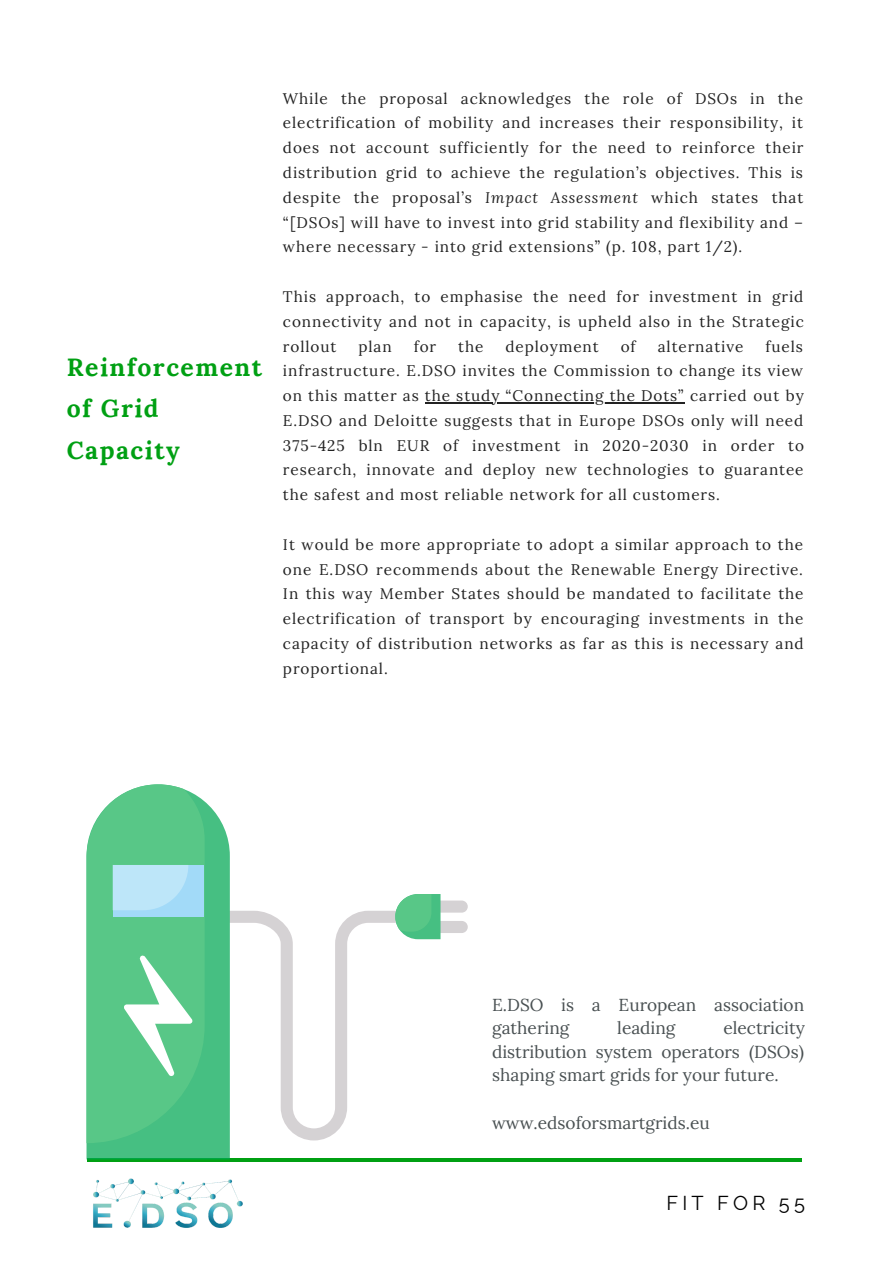
<style>
.page{position:relative;width:894px;height:1264px;background:#fff}
.page>*{position:absolute;margin:0;border:0;box-sizing:border-box;transform-origin:0 0}
.t1{font:700 24.75px/41.7px "Lora";letter-spacing:.06em;color:#00a013}
.t2{font:19.95px "Raleway";letter-spacing:.21em;color:#000}
.t3{font:17.25px/23.7px "Lora";color:#495052}
.t4{font:15.3px/24.8px "Lora";letter-spacing:.06em;color:#222;text-align:justify}
.s1{font-style:italic}
</style>
<div class="page">
<hr style="left:87px;top:1158px;width:714px;height:3px;background:#00a013">
<img style="left:93px;top:1178px;width:150px;height:50px">
<svg style="left:87px;top:801px;width:143px;height:358px;background:#4cc186"></svg>
<svg style="left:87px;top:784px;width:117px;height:359px;background:#70ce9e"></svg>
<svg style="left:229px;top:894px;width:238px;height:246px"></svg>
<hr style="left:425px;top:402px;width:259px;height:1px;background:#222">
<p class="t1" style="left:67px;top:346px;width:197px">Reinforcement of Grid<br>Capacity</p>
<p class="t4" style="left:283px;top:86px;width:522px">While the proposal acknowledges the role of DSOs in the electrification of mobility and increases their responsibility, it does not account sufficiently for the need to reinforce their distribution grid to achieve the regulation’s objectives. This is despite the proposal’s <span class="s1">Impact Assessment</span> which states that “[DSOs] will have to invest into grid stability and flexibility and – where necessary - into grid extensions” (p. 108, part 1/2).</p>
<p class="t4" style="left:283px;top:284px;width:522px">This approach, to emphasise the need for investment in grid connectivity and not in capacity, is upheld also in the Strategic rollout</p>
<p class="t4" style="left:283px;top:333px;width:522px;text-indent:482px">fuels infrastructure. E.DSO invites the Commission to change its view on this matter as the study “Connecting the Dots” carried out by E.DSO and Deloitte suggests that in Europe DSOs only will need 375-425 bln EUR of investment in 2020-2030 in order to research, innovate and deploy new technologies to guarantee the safest and most reliable network for all customers.</p>
<p class="t4" style="left:283px;top:532px;width:522px">It would be more appropriate to adopt a similar approach to the one E.DSO recommends about the Renewable Energy Directive.<br>In this way Member States should be mandated to facilitate the electrification of transport by encouraging investments in the capacity of distribution networks as far as this is necessary and proportional.</p>
<p class="t4" style="left:358px;top:333px;width:35px">plan</p>
<p class="t4" style="left:413px;top:333px;width:24px">for</p>
<p class="t4" style="left:458px;top:333px;width:27px">the</p>
<p class="t4" style="left:505px;top:333px;width:95px">deployment</p>
<p class="t4" style="left:620px;top:333px;width:17px">of</p>
<p class="t4" style="left:657px;top:333px;width:87px">alternative</p>
<p class="t3" style="left:492px;top:992px;width:313px">E.DSO is a European association gathering</p>
<p class="t3" style="left:492px;top:1016px;width:314px;text-align:justify;text-indent:231px">electricity distribution system operators (DSOs) shaping smart grids for your future.</p>
<p class="t3" style="left:492px;top:1110px;width:219px">www.edsoforsmartgrids.eu</p>
<p class="t3" style="left:617px;top:1016px;width:60px">leading</p>
<p class="t2" style="left:666px;top:1191px;width:140px">FIT FOR 55</p>
</div>
